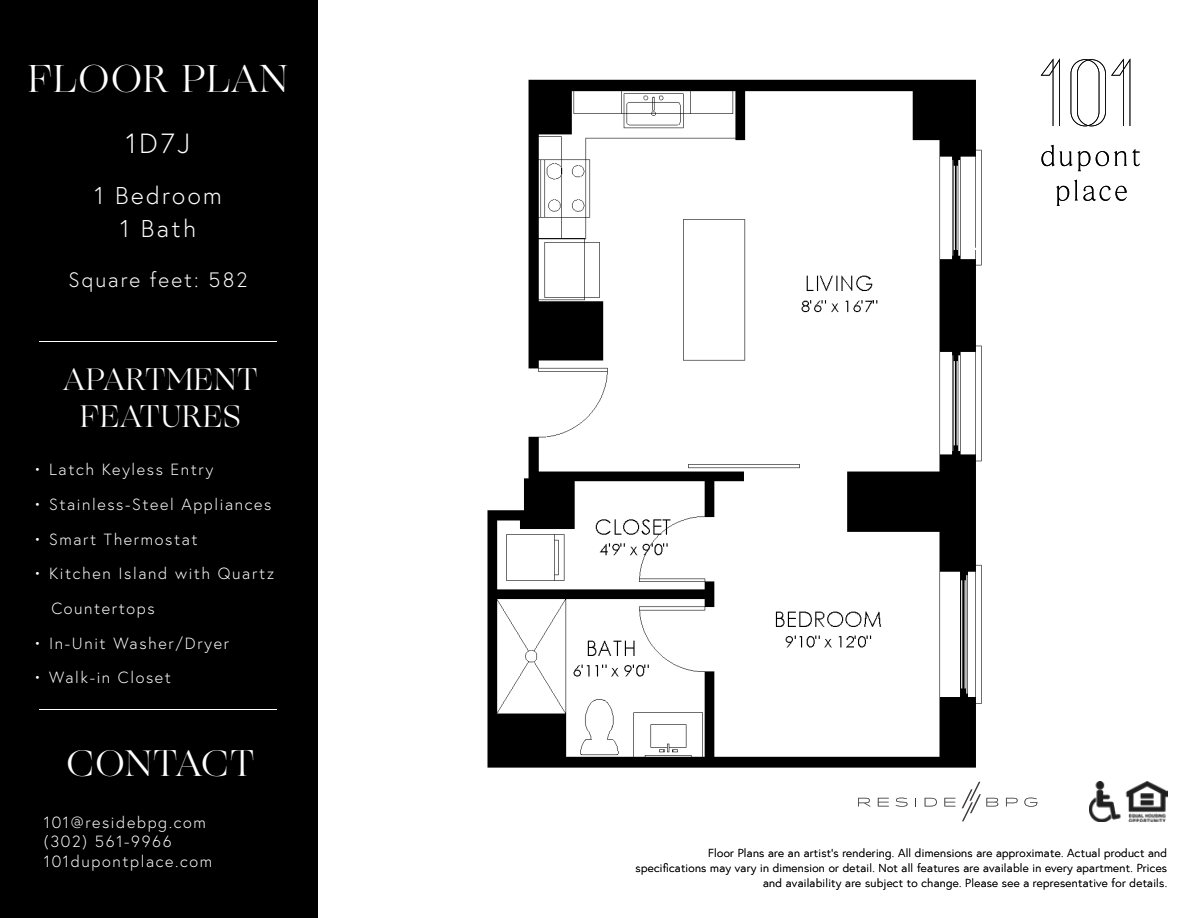
<style>
.page{position:relative;width:1188px;height:918px;background:#fff}
.page>*{position:absolute;margin:0;border:0;box-sizing:border-box;transform-origin:0 0}
.t1{font:39px "Ogg";letter-spacing:.025em;color:#fff}
.t2{font:37.05px "Ogg";letter-spacing:.025em;color:#fff}
.t3{font:31.2px/37.5px "Ogg";letter-spacing:.025em;color:#fff;text-align:center}
.t4{font:300 27.75px "Europa";color:#fff}
.t5{font:300 24.3px/32.4px "Europa";letter-spacing:.1em;color:#fff;text-align:center}
.t6{font:300 20.85px "Europa";letter-spacing:.1em;color:#fff}
.t7{font:300 16.2px/19.4px "Europa";letter-spacing:.1em;color:#fff}
.t8{font:300 11.55px/15px "Europa";letter-spacing:.025em;color:#000;text-align:right}
</style>
<div class="page">
<img style="left:1089px;top:782px;width:79px;height:39px">
<svg style="left:1041px;top:58px;width:19px;height:68px"></svg>
<svg style="left:1071px;top:58px;width:59px;height:68px"></svg>
<svg style="left:1056px;top:180px;width:71px;height:26px"></svg>
<svg style="left:1041px;top:145px;width:49px;height:26px"></svg>
<svg style="left:1096px;top:149px;width:44px;height:17px"></svg>
<div style="left:0;top:0;width:318px;height:918px;background:#000"></div>
<hr style="left:39px;top:341px;width:237px;height:1px;background:#fff">
<hr style="left:39px;top:709px;width:237px;height:1px;background:#fff">
<svg style="left:858px;top:798px;width:12px;height:8px"></svg>
<svg style="left:878px;top:798px;width:11px;height:8px"></svg>
<svg style="left:896px;top:798px;width:11px;height:9px"></svg>
<svg style="left:925px;top:798px;width:12px;height:8px"></svg>
<svg style="left:944px;top:798px;width:11px;height:8px"></svg>
<svg style="left:1006px;top:798px;width:12px;height:8px"></svg>
<svg style="left:1024px;top:798px;width:13px;height:9px"></svg>
<svg style="left:962px;top:782px;width:36px;height:39px"></svg>
<img style="left:487px;top:79px;width:495px;height:689px">
<h1 class="t1" style="left:28px;top:52px;width:261px">FLOOR PLAN</h1>
<h3 class="t4" style="left:126px;top:126px;width:66px">1D7J</h3>
<h3 class="t5" style="left:94px;top:179px;width:129px">1 Bedroom<br>1 Bath</h3>
<h3 class="t6" style="left:69px;top:267px;width:180px">Square feet: 582</h3>
<h3 class="t3" style="left:63px;top:361px;width:196px">APARTMENT<br>FEATURES</h3>
<h3 class="t7" style="left:33px;top:460px;width:182px">• Latch Keyless Entry</h3>
<h3 class="t7" style="left:33px;top:495px;width:240px">• Stainless-Steel Appliances</h3>
<h3 class="t7" style="left:33px;top:529px;width:166px">• Smart Thermostat</h3>
<h3 class="t7" style="left:51px;top:556px;width:224px;line-height:34.7px;text-indent:-18px">• Kitchen Island with Quartz<br>Countertops</h3>
<h3 class="t7" style="left:33px;top:633px;width:197px">• In-Unit Washer/Dryer</h3>
<h3 class="t7" style="left:33px;top:668px;width:139px">• Walk-in Closet</h3>
<h2 class="t2" style="left:66px;top:738px;width:189px">CONTACT</h2>
<h3 class="t7" style="left:44px;top:812px;width:170px">101@residebpg.com (302) 561-9966<br>101dupontplace.com</h3>
<p class="t8" style="left:636px;top:845px;width:533px">Floor Plans are an artist’s rendering. All dimensions are approximate. Actual product and specifications may vary in dimension or detail. Not all features are available in every apartment. Prices and availability are subject to change. Please see a representative for details.</p>
</div>
